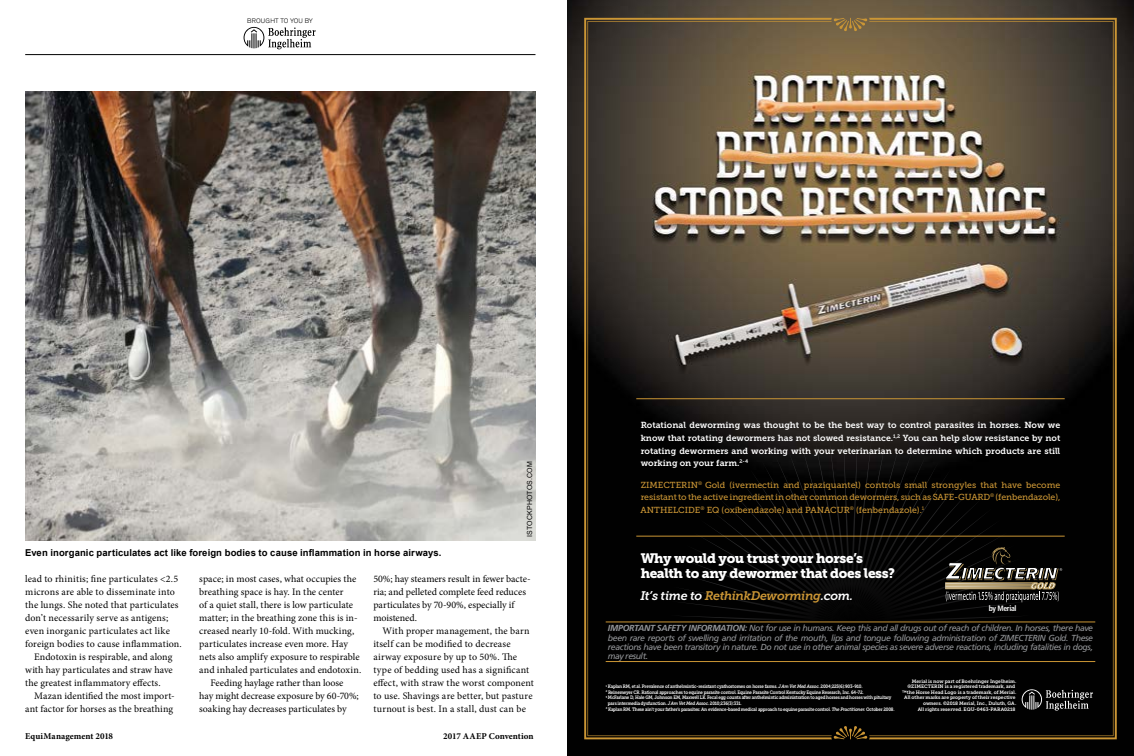
<style>
.page{position:relative;width:1134px;height:756px;background:#fff}
.page>*{position:absolute;margin:0;border:0;box-sizing:border-box;transform-origin:0 0}
.t1{font:13.6px/14.6px "Museo Slab 900";letter-spacing:-.03em;color:#fff}
.t2{font:italic 12.4px "Museo Slab 700";letter-spacing:-.025em;color:#cb9635}
.t3{font:10px/13px "Minion Pro";letter-spacing:.01em;color:#000}
.t4{font:700 9.5px "Arial";letter-spacing:.01em;color:#000}
.t5{font:700 9px "Minion Pro";letter-spacing:.005em;color:#000}
.t6{font:italic 8.7px/9.2px "Frutiger LT Std";letter-spacing:-.045em;color:#939598;text-align:justify}
.t7{font:8.7px/12.6px "Museo Slab 700";color:#fff;text-align:justify}
.t8{font:8.7px/12.6px "Museo Slab 500";color:#cb9635;text-align:justify}
.t9{font:700 condensed 7.8px "Frutiger LT Pro";letter-spacing:-.04em;color:#fff}
.t10{font:7px "Arial";letter-spacing:.02em;color:#000}
.t11{font:300 6.5px "Akzidenz Grotesk BE";letter-spacing:.02em;color:#000}
.t12{font:4.9px "Museo Slab 700";letter-spacing:-.04em;color:#fff;scale:.9 1}
.t13{font:4.9px/5.6px "Museo Slab 700";letter-spacing:-.005em;color:#fff;text-align:right}
.s1{color:#fff}
.s2{font-weight:700}
.s3{font-style:italic}
</style>
<div class="page">
<svg style="left:244px;top:27px;width:72px;height:22px"></svg>
<hr style="left:25px;top:54px;width:510px;height:1px;background:#000">
<img style="left:567px;top:0;width:567px;height:756px">
<svg style="left:832px;top:437px;width:26px;height:185px;background:#0b0a0a"></svg>
<hr style="left:606px;top:622px;width:489px;height:1px;background:#cb9635">
<hr style="left:606px;top:661px;width:489px;height:1px;background:#cb9635">
<hr style="left:636px;top:399px;width:429px;height:1px;background:#cb9635">
<hr style="left:636px;top:536px;width:429px;height:1px;background:#cb9635">
<svg style="left:834px;top:726px;width:33px;height:13px"></svg>
<svg style="left:869px;top:18px;width:248px;height:721px;background:#896628"></svg>
<svg style="left:584px;top:18px;width:248px;height:721px;background:#886628"></svg>
<svg style="left:869px;top:21px;width:245px;height:715px;background:#3a332a"></svg>
<svg style="left:587px;top:21px;width:245px;height:715px;background:#373027"></svg>
<svg style="left:834px;top:18px;width:33px;height:13px"></svg>
<svg style="left:1022px;top:689px;width:71px;height:22px;background:#393939"></svg>
<img style="left:25px;top:91px;width:511px;height:449px">
<p class="t11" style="left:247px;top:17px;width:67px">BROUGHT TO YOU BY</p>
<p class="t4" style="left:25px;top:546px;width:418px">Even inorganic particulates act like foreign bodies to cause inflammation in horse airways.</p>
<p class="t10" style="left:525px;top:537px;width:77px;rotate:-90deg">ISTOCKPHOTOS.COM</p>
<p class="t3" style="left:25px;top:572px;width:155px">lead to rhinitis; fine particulates &lt;2.5</p>
<p class="t3" style="left:25px;top:585px;width:151px">microns are able to disseminate into</p>
<p class="t3" style="left:25px;top:598px;width:155px">the lungs. She noted that particulates</p>
<p class="t3" style="left:25px;top:611px;width:145px">don’t necessarily serve as antigens;</p>
<p class="t3" style="left:25px;top:624px;width:146px">even inorganic particulates act like</p>
<p class="t3" style="left:25px;top:637px;width:158px">foreign bodies to cause inflammation.</p>
<p class="t3" style="left:34px;top:650px;width:140px">Endotoxin is respirable, and along</p>
<p class="t3" style="left:25px;top:663px;width:149px">with hay particulates and straw have</p>
<p class="t3" style="left:25px;top:676px;width:137px">the greatest inflammatory effects.</p>
<p class="t3" style="left:34px;top:689px;width:142px">Mazan identified the most import-</p>
<p class="t3" style="left:25px;top:702px;width:150px">ant factor for horses as the breathing</p>
<p class="t3" style="left:199px;top:572px;width:159px">space; in most cases, what occupies the</p>
<p class="t3" style="left:199px;top:585px;width:146px">breathing space is hay. In the center</p>
<p class="t3" style="left:199px;top:598px;width:155px">of a quiet stall, there is low particulate</p>
<p class="t3" style="left:199px;top:611px;width:160px">matter; in the breathing zone this is in-</p>
<p class="t3" style="left:199px;top:624px;width:156px">creased nearly 10-fold. With mucking,</p>
<p class="t3" style="left:199px;top:637px;width:150px">particulates increase even more. Hay</p>
<p class="t3" style="left:199px;top:650px;width:162px">nets also amplify exposure to respirable</p>
<p class="t3" style="left:199px;top:663px;width:164px">and inhaled particulates and endotoxin.</p>
<p class="t3" style="left:210px;top:676px;width:135px">Feeding haylage rather than loose</p>
<p class="t3" style="left:199px;top:689px;width:161px">hay might decrease exposure by 60-70%;</p>
<p class="t3" style="left:199px;top:702px;width:149px">soaking hay decreases particulates by</p>
<p class="t3" style="left:373px;top:572px;width:159px">50%; hay steamers result in fewer bacte&shy;ria; and pelleted complete feed reduces particulates by 70-90%, especially if moistened.</p>
<p class="t3" style="left:373px;top:624px;width:162px;text-indent:9px">With proper management, the barn itself can be modified to decrease airway exposure by up to 50%. The type of bedding used has a significant effect, with straw the worst component to use. Shavings are better, but pasture turnout is best. In a stall, dust can be</p>
<p class="t5" style="left:25px;top:730px;width:89px">EquiManagement 2018</p>
<p class="t5" style="left:443px;top:730px;width:92px">2017 AAEP Convention</p>
<p class="t7" style="left:641px;top:419px;width:421px">Rotational deworming was thought to be the best way to control parasites in horses. Now we know that rotating dewormers has not slowed resistance.<sup>1,2</sup> You can help slow resistance by not rotating dewormers and working with your veterinarian to determine which products are still working on your farm.<sup>2-4</sup></p>
<p class="t8" style="left:641px;top:478px;width:421px">ZIMECTERIN<sup>®</sup> Gold (ivermectin and praziquantel) controls small strongyles that have become resistant to the active ingredient in other common dewormers, such as SAFE-GUARD<sup>®</sup> (fenbendazole), ANTHELCIDE<sup>®</sup> EQ (oxibendazole) and PANACUR<sup>®</sup> (fenbendazole).<sup>1</sup></p>
<h1 class="t1" style="left:641px;top:552px;width:256px">Why would you trust your horse’s health to any dewormer that does less?</h1>
<p class="t2" style="left:640px;top:589px;width:214px"><span class="s1">It’s time to</span> RethinkDeworming<span class="s1">.com.</span></p>
<p class="t9" style="left:989px;top:604px;width:29px">by Merial</p>
<p class="t6" style="left:608px;top:624px;width:487px"><span class="s2">IMPORTANT SAFETY INFORMATION:</span> Not for use in humans. Keep this and all drugs out of reach of children. In horses, there have been rare reports of swelling and irritation of the mouth, lips and tongue following administration of ZIMECTERIN Gold. These reactions have been transitory in nature. Do not use in other animal species as severe adverse reactions, including fatalities in dogs, may result.</p>
<p class="t12" style="left:606px;top:684px;width:287px"><sup>1</sup> Kaplan RM, et al. Prevalence of anthelmintic-resistant cyathostomes on horse farms. <span class="s3">J Am Vet Med Assoc.</span> 2004;225(6):903-910.</p>
<p class="t12" style="left:606px;top:689px;width:288px"><sup>2</sup> Reinemeyer CR. Rational approaches to equine parasite control. Equine Parasite Control Kentucky Equine Research, Inc. 64-72.</p>
<p class="t12" style="left:606px;top:695px;width:319px"><sup>3</sup> McFarlane D, Hale GM, Johnson EM, Maxwell LK. Fecal egg counts after anthelmintic administration to aged horses and horses with pituitary</p>
<p class="t12" style="left:608px;top:701px;width:150px">pars intermedia dysfunction. <span class="s3">J Am Vet Med Assoc.</span> 2010;236(3):331.</p>
<p class="t12" style="left:606px;top:706px;width:323px"><sup>4</sup> Kaplan RM. These ain’t your father’s parasites: An evidence-based medical approach to equine parasite control. <span class="s3">The Practitioner.</span> October 2008.</p>
<p class="t13" style="left:902px;top:678px;width:116px">Merial is now part of Boehringer Ingelheim. ®ZIMECTERIN is a registered trademark, and ™the Horse Head Logo is a trademark, of Merial.<br>All other marks are property of their respective owners. ©2018 Merial, Inc., Duluth, GA.<br>All rights reserved. EQU-0463-PARA0218</p>
</div>
